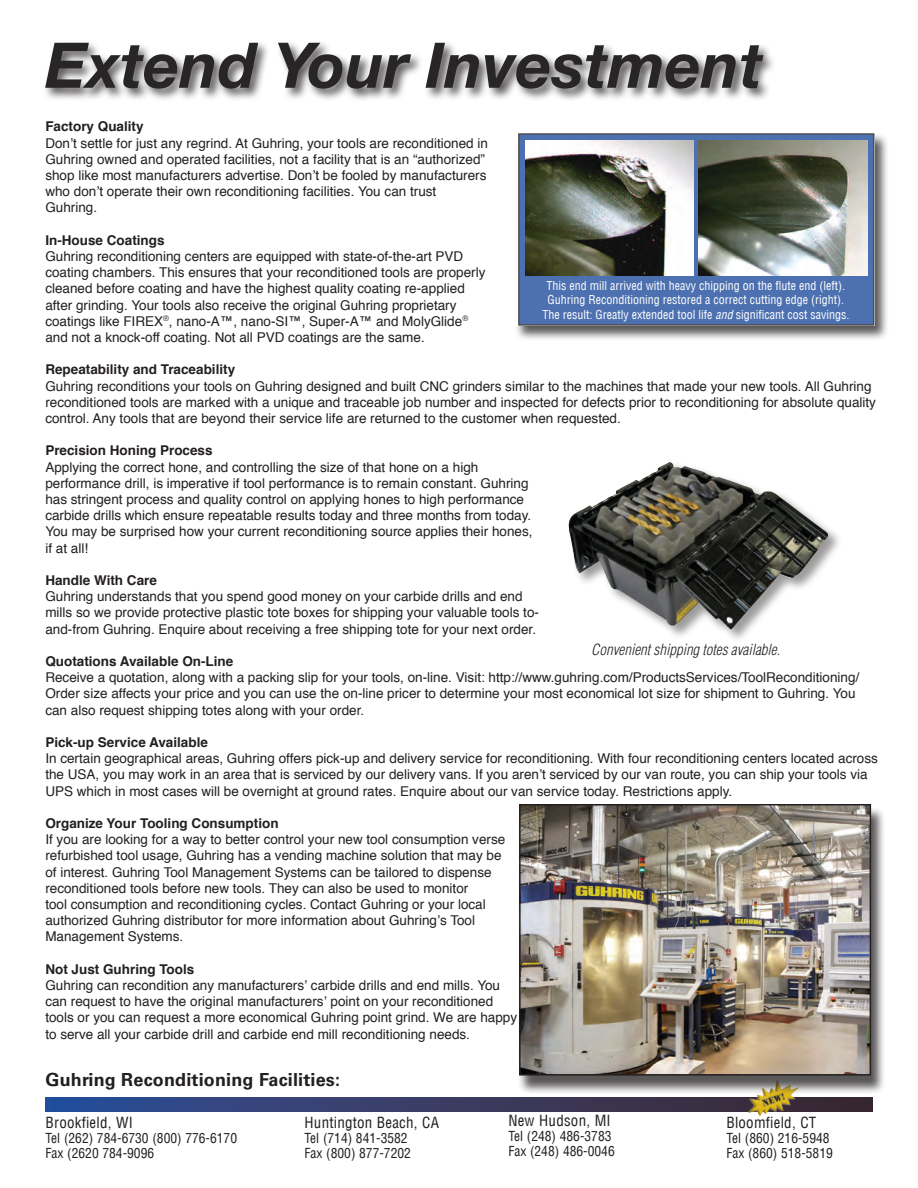
<style>
.page{position:relative;width:918px;height:1188px;background:#fff}
.page>*{position:absolute;margin:0;border:0;box-sizing:border-box;transform-origin:0 0}
.t1{font:italic 700 63px "Helvetica Neue";color:#282526}
.t2{font:700 18px "Univers LT";letter-spacing:.01em;color:#231f20}
.t3{font:condensed 15px "Helvetica LT";letter-spacing:.015em;color:#231f20}
.t4{font:italic 300 condensed 15px "Helvetica";color:#231f20}
.t5{font:13.5px/16.2px "Helvetica";color:#231f20}
.t6{font:700 13.5px "Helvetica";color:#231f20}
.t7{font:condensed 13.5px/15px "Helvetica LT";color:#231f20}
.t8{font:condensed 12px/14.4px "Helvetica LT";color:#fff;text-align:center}
.s1{font-style:italic}
</style>
<div class="page">
<div style="left:514px;top:132px;width:375px;height:209px;background:#231f20;opacity:.75"></div>
<div style="left:519px;top:134px;width:355px;height:191px;background:#4c70b0"></div>
<img style="left:526px;top:141px;width:167px;height:134px">
<img style="left:698px;top:141px;width:169px;height:134px">
<svg style="left:46px;top:1098px;width:826px;height:14px;background:#353c65"></svg>
<img style="left:741px;top:1094px;width:62px;height:22px">
<div style="left:517px;top:807px;width:368px;height:287px;background:#231f20;opacity:.75"></div>
<img style="left:522px;top:807px;width:346px;height:266px">
<div style="left:519px;top:804px;width:352px;height:272px;border:2px solid #231f20"></div>
<div style="left:43px;top:40px;width:733px;height:63px;background:#231f20;opacity:.75"></div>
<div style="left:567px;top:461px;width:276px;height:183px;background:#231f20;opacity:.45"></div>
<img style="left:568px;top:462px;width:260px;height:167px">
<h1 class="t1" style="left:45px;top:15px;width:719px">Extend Your Investment</h1>
<p class="t6" style="left:45px;top:116px;width:100px">Factory Quality</p>
<p class="t5" style="left:45px;top:135px;width:444px">Don’t settle for just any regrind. At Guhring, your tools are reconditioned in Guhring owned and operated facilities, not a facility that is an “authorized” shop like most manufacturers advertise. Don’t be fooled by manufacturers who don’t operate their own reconditioning facilities. You can trust Guhring.</p>
<p class="t6" style="left:45px;top:229px;width:121px">In-House Coatings</p>
<p class="t5" style="left:45px;top:249px;width:442px">Guhring reconditioning centers are equipped with state-of-the-art PVD coating chambers. This ensures that your reconditioned tools are properly cleaned before coating and have the highest quality coating re-applied after grinding. Your tools also receive the original Guhring proprietary coatings like FIREX<sup>®</sup>, nano-A™, nano-SI™, Super-A™ and MolyGlide<sup>® </sup>and not a knock-off coating. Not all PVD coatings are the same.</p>
<p class="t6" style="left:45px;top:359px;width:191px">Repeatability and Traceability</p>
<p class="t5" style="left:45px;top:378px;width:832px">Guhring reconditions your tools on Guhring designed and built CNC grinders similar to the machines that made your new tools. All Guhring reconditioned tools are marked with a unique and traceable job number and inspected for defects prior to reconditioning for absolute quality control. Any tools that are beyond their service life are returned to the customer when requested.</p>
<p class="t6" style="left:45px;top:440px;width:169px">Precision Honing Process</p>
<p class="t5" style="left:45px;top:459px;width:489px">Applying the correct hone, and controlling the size of that hone on a high performance drill, is imperative if tool performance is to remain constant. Guhring has stringent process and quality control on applying hones to high performance carbide drills which ensure repeatable results today and three months from today.<br>You may be surprised how your current reconditioning source applies their hones, if at all!</p>
<p class="t6" style="left:45px;top:569px;width:113px">Handle With Care</p>
<p class="t5" style="left:45px;top:589px;width:495px">Guhring understands that you spend good money on your carbide drills and end mills so we provide protective plastic tote boxes for shipping your valuable tools to&shy;and-from Guhring. Enquire about receiving a free shipping tote for your next order.</p>
<p class="t6" style="left:45px;top:650px;width:190px">Quotations Available On-Line</p>
<p class="t5" style="left:45px;top:670px;width:815px">Receive a quotation, along with a packing slip for your tools, on-line. Visit: http://www.guhring.com/ProductsServices/ToolReconditioning/<br>Order size affects your price and you can use the on-line pricer to determine your most economical lot size for shipment to Guhring. You can also request shipping totes along with your order.</p>
<p class="t6" style="left:45px;top:731px;width:164px">Pick-up Service Available</p>
<p class="t5" style="left:45px;top:751px;width:834px">In certain geographical areas, Guhring offers pick-up and delivery service for reconditioning. With four reconditioning centers located across the USA, you may work in an area that is serviced by our delivery vans. If you aren’t serviced by our van route, you can ship your tools via<br>UPS which in most cases will be overnight at ground rates. Enquire about our van service today. Restrictions apply.</p>
<p class="t6" style="left:45px;top:812px;width:235px">Organize Your Tooling Consumption</p>
<p class="t5" style="left:45px;top:832px;width:461px">If you are looking for a way to better control your new tool consumption verse refurbished tool usage, Guhring has a vending machine solution that may be of interest. Guhring Tool Management Systems can be tailored to dispense reconditioned tools before new tools. They can also be used to monitor<br>tool consumption and reconditioning cycles. Contact Guhring or your local authorized Guhring distributor for more information about Guhring’s Tool Management Systems.</p>
<p class="t6" style="left:45px;top:958px;width:150px">Not Just Guhring Tools</p>
<p class="t5" style="left:45px;top:978px;width:473px">Guhring can recondition any manufacturers’ carbide drills and end mills. You can request to have the original manufacturers’ point on your reconditioned tools or you can request a more economical Guhring point grind. We are happy to serve all your carbide drill and carbide end mill reconditioning needs.</p>
<p class="t8" style="left:542px;top:278px;width:308px">This end mill arrived with heavy chipping on the flute end (left).<br>Guhring Reconditioning restored a correct cutting edge (right).<br>The result: Greatly extended tool life <span class="s1">and</span> significant cost savings.</p>
<p class="t4" style="left:591px;top:640px;width:191px">Convenient shipping totes available.</p>
<h2 class="t2" style="left:46px;top:1069px;width:296px">Guhring Reconditioning Facilities:</h2>
<p class="t3" style="left:46px;top:1113px;width:89px">Brookfield, WI</p>
<p class="t7" style="left:46px;top:1130px;width:193px">Tel (262) 784-6730 (800) 776-6170<br>Fax (2620 784-9096</p>
<p class="t3" style="left:305px;top:1113px;width:136px">Huntington Beach, CA</p>
<p class="t7" style="left:305px;top:1130px;width:108px">Tel (714) 841-3582<br>Fax (800) 877-7202</p>
<p class="t3" style="left:508px;top:1111px;width:104px">New Hudson, MI</p>
<p class="t7" style="left:508px;top:1128px;width:108px">Tel (248) 486-3783<br>Fax (248) 486-0046</p>
<p class="t3" style="left:726px;top:1113px;width:91px">Bloomfield, CT</p>
<p class="t7" style="left:726px;top:1130px;width:108px">Tel (860) 216-5948<br>Fax (860) 518-5819</p>
</div>
